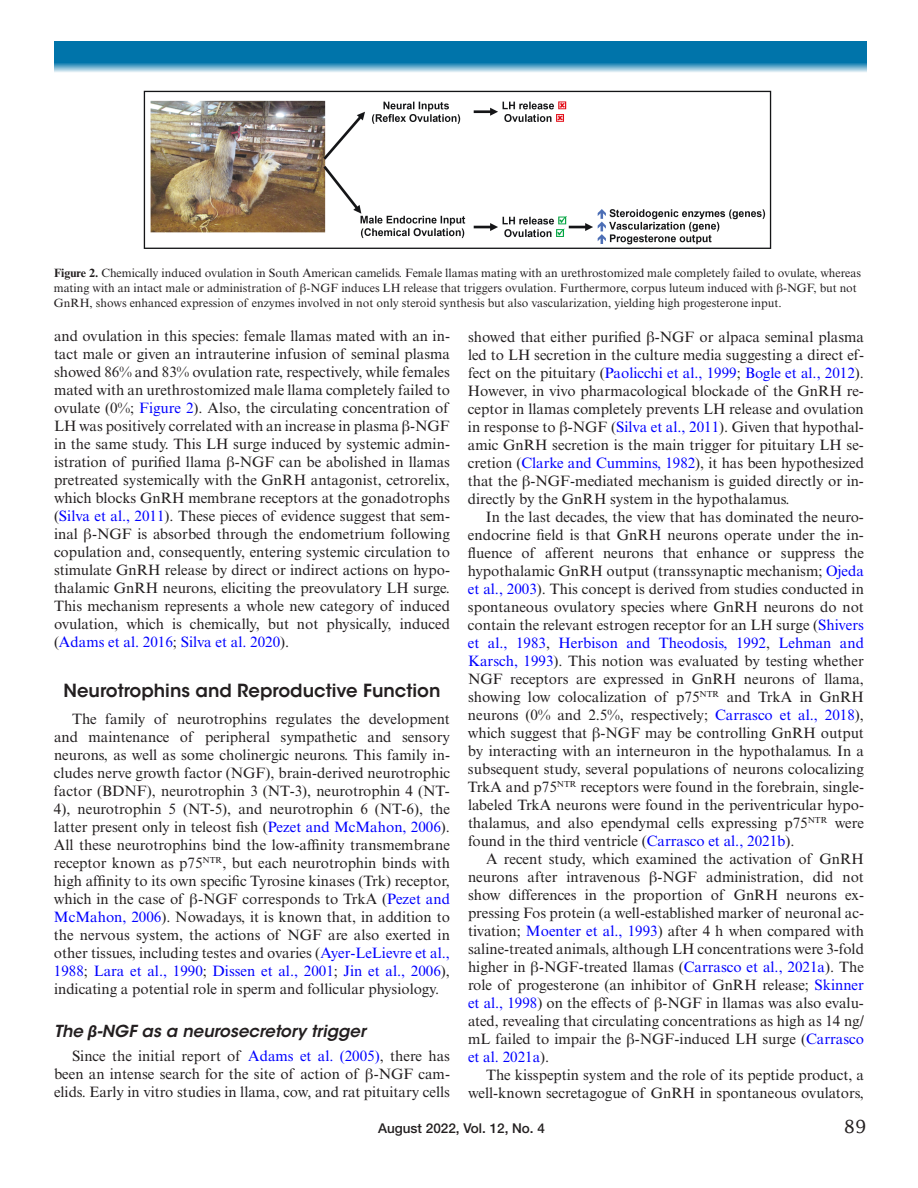
<style>
.page{position:relative;width:918px;height:1188px;background:#fff}
.page>*{position:absolute;margin:0;border:0;box-sizing:border-box;transform-origin:0 0}
.HeadA{font:600 18px "ITC Avant Garde Std";color:#231f20}
.t1{font:18px "Lucida Std";color:#231f20}
.HeadB{font:italic 600 16.5px "ITC Avant Garde Std";color:#231f20}
.TextInd{font:15px/18px "Times New Roman MT Std";color:#231f20;text-align:justify}
.Text{font:15px/18px "Times New Roman MT Std";color:#231f20;text-align:justify}
.t2{font:500 13.5px "Helvetica Neue LT Std";color:#231f20}
.FigCapt{font:12px/15px "Times New Roman MT Std";color:#231f20}
.s1{font-weight:700}
.s2{font-family:"Gandhari Unicode"}
.s3{color:#00f}
.s4{font-family:"Myriad Pro";font-weight:700}
</style>
<div class="page">
<svg style="left:54px;top:41px;width:813px;height:31px;background:#2387b5"></svg>
<img style="left:143px;top:90px;width:629px;height:159px">
<p class="FigCapt" style="left:54px;top:265px;width:809px"><span class="s1">Figure 2.</span> Chemically induced ovulation in South American camelids. Female llamas mating with an urethrostomized male completely failed to ovulate, whereas mating with an intact male or administration of <span class="s2">β</span>-NGF induces LH release that triggers ovulation. Furthermore, corpus luteum induced with <span class="s2">β</span>-NGF, but not<br>GnRH, shows enhanced expression of enzymes involved in not only steroid synthesis but also vascularization, yielding high progesterone input.</p>
<p class="TextInd" style="left:54px;top:327px;width:398px">and ovulation in this species: female llamas mated with an in&shy;tact male or given an intrauterine infusion of seminal plasma showed 86% and 83% ovulation rate, respectively, while females mated with an urethrostomized male llama completely failed to ovulate (0%; <span class="s3">Figure 2</span>). Also, the circulating concentration of LH was positively correlated with an increase in plasma <span class="s2">β</span>-NGF in the same study. This LH surge induced by systemic admin&shy;istration of purified llama <span class="s2">β</span>-NGF can be abolished in llamas pretreated systemically with the GnRH antagonist, cetrorelix, which blocks GnRH membrane receptors at the gonadotrophs (<span class="s3">Silva et al., 2011</span>). These pieces of evidence suggest that sem&shy;inal <span class="s2">β</span>-NGF is absorbed through the endometrium following copulation and, consequently, entering systemic circulation to stimulate GnRH release by direct or indirect actions on hypo&shy;thalamic GnRH neurons, eliciting the preovulatory LH surge.<br>This mechanism represents a whole new category of induced ovulation, which is chemically, but not physically, induced (<span class="s3">Adams et al. 2016</span>; <span class="s3">Silva et al. 2020</span>).</p>
<h2 class="HeadA" style="left:63px;top:679px;width:379px">Neurotrophins and Reproductive Function</h2>
<p class="Text" style="left:54px;top:710px;width:398px;text-indent:18px">The family of neurotrophins regulates the development and maintenance of peripheral sympathetic and sensory neurons, as well as some cholinergic neurons. This family in&shy;cludes nerve growth factor (NGF), brain-derived neurotrophic factor (BDNF), neurotrophin 3 (NT-3), neurotrophin 4 (NT-4), neurotrophin 5 (NT-5), and neurotrophin 6 (NT-6), the latter present only in teleost fish (<span class="s3">Pezet and McMahon, 2006</span>).<br>All these neurotrophins bind the low-affinity transmembrane receptor known as p75<sup>NTR</sup>, but each neurotrophin binds with high affinity to its own specific Tyrosine kinases (Trk) receptor, which in the case of <span class="s2">β</span>-NGF corresponds to TrkA (<span class="s3">Pezet and McMahon, 2006</span>). Nowadays, it is known that, in addition to the nervous system, the actions of NGF are also exerted in other tissues, including testes and ovaries (<span class="s3">Ayer-LeLievre et al., 1988</span>; <span class="s3">Lara et al., 1990</span>; <span class="s3">Dissen et al., 2001</span>; <span class="s3">Jin et al., 2006</span>), indicating a potential role in sperm and follicular physiology.</p>
<h3 class="HeadB" style="left:54px;top:1021px;width:313px">The <span class="s4">β</span>-NGF as a neurosecretory trigger</h3>
<p class="Text" style="left:54px;top:1047px;width:398px;text-indent:18px">Since the initial report of <span class="s3">Adams et al. (2005)</span>, there has been an intense search for the site of action of <span class="s2">β</span>-NGF cam&shy;elids. Early in vitro studies in llama, cow, and rat pituitary cells</p>
<p class="Text" style="left:468px;top:328px;width:398px">showed that either purified <span class="s2">β</span>-NGF or alpaca seminal plasma led to LH secretion in the culture media suggesting a direct ef&shy;fect on the pituitary (<span class="s3">Paolicchi et al., 1999</span>; <span class="s3">Bogle et al., 2012</span>).<br>However, in vivo pharmacological blockade of the GnRH re&shy;ceptor in llamas completely prevents LH release and ovulation in response to <span class="s2">β</span>-NGF (<span class="s3">Silva et al., 2011</span>). Given that hypothal&shy;amic GnRH secretion is the main trigger for pituitary LH se&shy;cretion (<span class="s3">Clarke and Cummins, 1982</span>), it has been hypothesized that the <span class="s2">β</span>-NGF-mediated mechanism is guided directly or in&shy;directly by the GnRH system in the hypothalamus.</p>
<p class="TextInd" style="left:468px;top:508px;width:398px;text-indent:18px">In the last decades, the view that has dominated the neuro&shy;endocrine field is that GnRH neurons operate under the in&shy;fluence of afferent neurons that enhance or suppress the hypothalamic GnRH output (transsynaptic mechanism; <span class="s3">Ojeda et al., 2003</span>). This concept is derived from studies conducted in spontaneous ovulatory species where GnRH neurons do not contain the relevant estrogen receptor for an LH surge (<span class="s3">Shivers et al., 1983</span>, <span class="s3">Herbison and Theodosis, 1992</span>, <span class="s3">Lehman and Karsch, 1993</span>). This notion was evaluated by testing whether NGF receptors are expressed in GnRH neurons of llama, showing low colocalization of p75<sup>NTR</sup> and TrkA in GnRH neurons (0% and 2.5%, respectively; <span class="s3">Carrasco et al., 2018</span>), which suggest that <span class="s2">β</span>-NGF may be controlling GnRH output by interacting with an interneuron in the hypothalamus. In a subsequent study, several populations of neurons colocalizing TrkA and p75<sup>NTR</sup> receptors were found in the forebrain, single&shy;labeled TrkA neurons were found in the periventricular hypo&shy;thalamus, and also ependymal cells expressing p75<sup>NTR</sup> were found in the third ventricle (<span class="s3">Carrasco et al., 2021b</span>).</p>
<p class="TextInd" style="left:468px;top:850px;width:398px;text-indent:18px">A recent study, which examined the activation of GnRH neurons after intravenous <span class="s2">β</span>-NGF administration, did not show differences in the proportion of GnRH neurons ex&shy;pressing Fos protein (a well-established marker of neuronal ac&shy;tivation; <span class="s3">Moenter et al., 1993</span>) after 4 h when compared with saline-treated animals, although LH concentrations were 3-fold higher in <span class="s2">β</span>-NGF-treated llamas (<span class="s3">Carrasco et al., 2021a</span>). The role of progesterone (an inhibitor of GnRH release; <span class="s3">Skinner et al., 1998</span>) on the effects of <span class="s2">β</span>-NGF in llamas was also evalu&shy;ated, revealing that circulating concentrations as high as 14 ng/ mL failed to impair the <span class="s2">β</span>-NGF-induced LH surge (<span class="s3">Carrasco et al. 2021a</span>).</p>
<p class="TextInd" style="left:468px;top:1066px;width:398px;text-align:right">The kisspeptin system and the role of its peptide product, a well-known secretagogue of GnRH in spontaneous ovulators,</p>
<p class="t2" style="left:378px;top:1120px;width:168px">August 2022, Vol. 12, No. 4</p>
<p class="t1" style="left:844px;top:1115px;width:24px">89</p>
</div>
